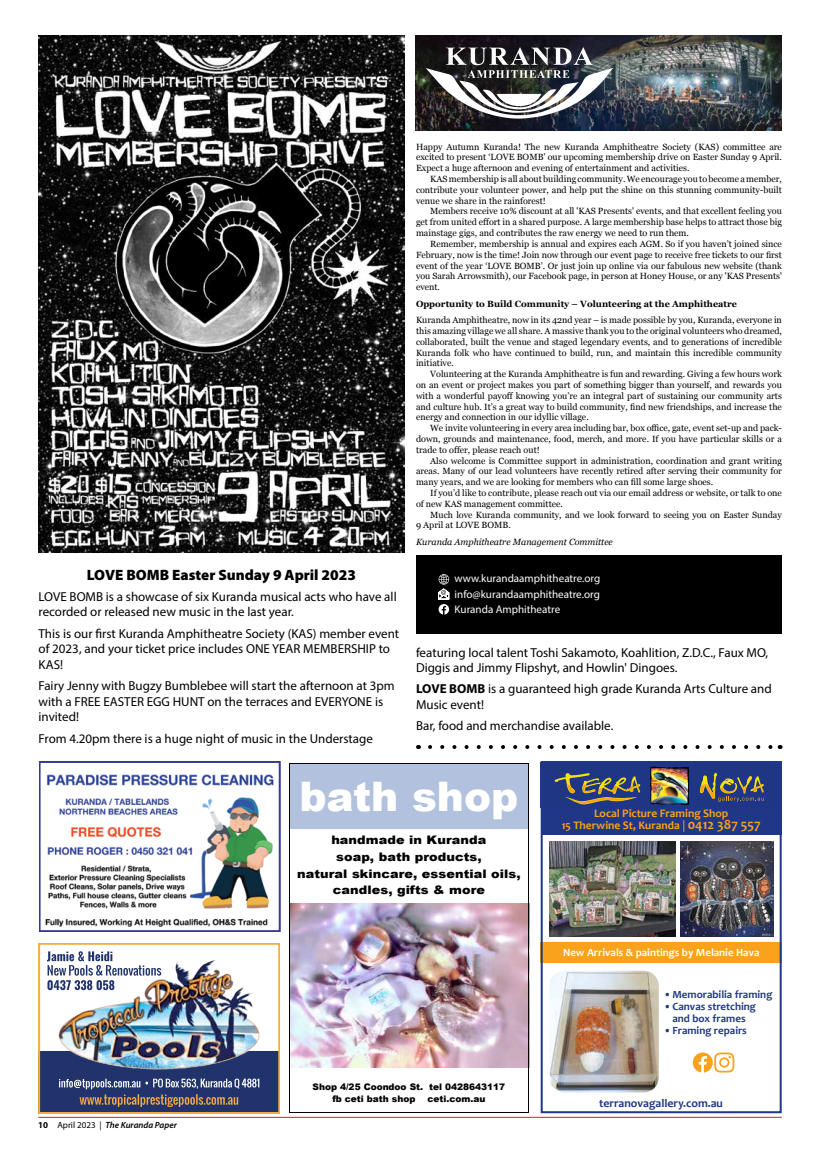
<style>
.page{position:relative;width:820px;height:1149px;background:#fff}
.page>*{position:absolute;margin:0;border:0;box-sizing:border-box;transform-origin:0 0}
.t1{font:900 40.7px "Arial";color:#fff}
.t2{font:900 15px "Myriad Pro";color:#000}
.t3{font:13px/15.6px "Myriad Pro";color:#000}
.t4{font:900 11.8px/16.7px "Arial";letter-spacing:.005em;color:#000;text-align:center;scale:1.09 1}
.t5{font:700 11.8px "Candara";color:#1f3786}
.t6{font:700 11.5px/11.5px "Candara";color:#faa21b;text-align:center}
.t7{font:11.1px/15.5px "Myriad Pro";color:#fff;text-align:justify}
.t8{font:700 11px/12px "Candara";color:#1f3786;text-align:center}
.t9{font:700 11px "Candara";color:#fff}
.t10{font:9px/10.8px "Georgia";color:#000;text-align:justify}
.t11{font:700 9px "Georgia";color:#000}
.t12{font:900 9px/12.7px "Arial";color:#000}
.t13{font:italic 9px "Georgia";color:#000}
.t14{font:italic 600 9px "Myriad Pro";color:#000}
.s1{font-weight:700}
.s2{font-weight:700;font-style:normal}
.s3{font-weight:400;font-style:normal}
.s4{font-weight:400}
.s5{font-size:14px}
</style>
<div class="page">
<hr style="left:38px;top:1116px;width:743px;height:1px;background:#da1a32">
<div style="left:540px;top:761px;width:241px;height:74px;background:#1f3786"></div>
<svg style="left:650px;top:766px;width:39px;height:38px"></svg>
<img style="left:650px;top:767px;width:37px;height:36px">
<svg style="left:554px;top:773px;width:86px;height:31px"></svg>
<svg style="left:699px;top:772px;width:64px;height:29px"></svg>
<img style="left:549px;top:970px;width:109px;height:122px">
<svg style="left:692px;top:1052px;width:42px;height:20px"></svg>
<img style="left:680px;top:841px;width:92px;height:94px">
<div style="left:540px;top:942px;width:241px;height:20px;background:#faa21b"></div>
<img style="left:549px;top:841px;width:126px;height:94px">
<div style="left:540px;top:761px;width:241px;height:351px;border:2px solid #1f3786"></div>
<img style="left:39px;top:35px;width:365px;height:517px">
<div style="left:39px;top:1050px;width:241px;height:63px;background:#20336a"></div>
<img style="left:53px;top:960px;width:212px;height:110px">
<svg style="left:47px;top:951px;width:114px;height:38px"></svg>
<svg style="left:59px;top:1078px;width:200px;height:28px"></svg>
<div style="left:39px;top:943px;width:241px;height:170px;border:2px solid #faaa3f"></div>
<img style="left:45px;top:774px;width:229px;height:153px">
<div style="left:39px;top:761px;width:241px;height:170px;border:2px solid #343a90"></div>
<img style="left:290px;top:903px;width:239px;height:164px">
<div style="left:289px;top:763px;width:239px;height:65px;background:#b1c1de"></div>
<hr style="left:289px;top:763px;width:1px;height:349px;background:#000">
<hr style="left:527px;top:763px;width:1px;height:349px;background:#000">
<hr style="left:289px;top:763px;width:239px;height:1px;background:#000">
<hr style="left:289px;top:1111px;width:239px;height:1px;background:#000">
<img style="left:415px;top:35px;width:366px;height:95px">
<svg style="left:425px;top:47px;width:188px;height:72px"></svg>
<div style="left:415px;top:555px;width:366px;height:78px;background:#000"></div>
<svg style="left:438px;top:574px;width:11px;height:40px"></svg>
<svg style="left:430px;top:745px;width:343px;height:3px"></svg>
<h2 class="t2" style="left:87px;top:564px;width:270px">LOVE BOMB Easter Sunday 9 April 2023</h2>
<h3 class="t3" style="left:39px;top:588px;width:359px">LOVE BOMB is a showcase of six Kuranda musical acts who have all recorded or released new music in the last year.</h3>
<h3 class="t3" style="left:39px;top:625px;width:362px">This is our first Kuranda Amphitheatre Society (KAS) member event of 2023, and your ticket price includes ONE YEAR MEMBERSHIP to<br>KAS!</h3>
<h3 class="t3" style="left:39px;top:677px;width:357px">Fairy Jenny with Bugzy Bumblebee will start the afternoon at 3pm with a FREE EASTER EGG HUNT on the terraces and EVERYONE is invited!</h3>
<h3 class="t3" style="left:39px;top:730px;width:336px">From 4.20pm there is a huge night of music in the Understage</h3>
<p class="t10" style="left:416px;top:141px;width:367px">Happy Autumn Kuranda! The new Kuranda Amphitheatre Society (KAS) committee are excited to present ‘LOVE BOMB’ our upcoming membership drive on Easter Sunday 9 April.<br>Expect a huge afternoon and evening of entertainment and activities.</p>
<p class="t10" style="left:416px;top:173px;width:367px;text-indent:14px">KAS membership is all about building community. We encourage you to become a member, contribute your volunteer power, and help put the shine on this stunning community-built venue we share in the rainforest!</p>
<p class="t10" style="left:416px;top:205px;width:367px;text-indent:14px">Members receive 10% discount at all 'KAS Presents' events, and that excellent feeling you get from united effort in a shared purpose. A large membership base helps to attract those big mainstage gigs, and contributes the raw energy we need to run them.</p>
<p class="t10" style="left:416px;top:238px;width:367px;text-indent:14px">Remember, membership is annual and expires each AGM. So if you haven’t joined since February, now is the time! Join now through our event page to receive free tickets to our first event of the year ‘LOVE BOMB’. Or just join up online via our fabulous new website (thank you Sarah Arrowsmith), our Facebook page, in person at Honey House, or any 'KAS Presents' event.</p>
<p class="t11" style="left:416px;top:298px;width:322px">Opportunity to Build Community – Volunteering at the Amphitheatre</p>
<p class="t10" style="left:416px;top:314px;width:367px">Kuranda Amphitheatre, now in its 42nd year – is made possible by you, Kuranda, everyone in this amazing village we all share. A massive thank you to the original volunteers who dreamed, collaborated, built the venue and staged legendary events, and to generations of incredible Kuranda folk who have continued to build, run, and maintain this incredible community initiative.</p>
<p class="t10" style="left:416px;top:368px;width:367px;text-indent:14px">Volunteering at the Kuranda Amphitheatre is fun and rewarding. Giving a few hours work on an event or project makes you part of something bigger than yourself, and rewards you with a wonderful payoff knowing you’re an integral part of sustaining our community arts and culture hub. It’s a great way to build community, find new friendships, and increase the energy and connection in our idyllic village.</p>
<p class="t10" style="left:416px;top:422px;width:367px;text-indent:14px">We invite volunteering in every area including bar, box office, gate, event set-up and pack&shy;down, grounds and maintenance, food, merch, and more. If you have particular skills or a trade to offer, please reach out!</p>
<p class="t10" style="left:416px;top:454px;width:367px;text-indent:14px">Also welcome is Committee support in administration, coordination and grant writing areas. Many of our lead volunteers have recently retired after serving their community for many years, and we are looking for members who can fill some large shoes.</p>
<p class="t10" style="left:416px;top:487px;width:367px;text-indent:14px">If you’d like to contribute, please reach out via our email address or website, or talk to one of new KAS management committee.</p>
<p class="t10" style="left:416px;top:508px;width:367px;text-indent:14px">Much love Kuranda community, and we look forward to seeing you on Easter Sunday<br>9 April at LOVE BOMB.</p>
<p class="t13" style="left:416px;top:535px;width:198px">Kuranda Amphitheatre Management Committee</p>
<p class="t7" style="left:454px;top:570px;width:147px">www.kurandaamphitheatre.org info@kurandaamphitheatre.org Kuranda Amphitheatre</p>
<h3 class="t3" style="left:416px;top:644px;width:353px">featuring local talent Toshi Sakamoto, Koahlition, Z.D.C., Faux MO,<br>Diggis and Jimmy Flipshyt, and Howlin' Dingoes.</h3>
<h3 class="t3" style="left:416px;top:680px;width:357px"><span class="s1">LOVE BOMB</span> is a guaranteed high grade Kuranda Arts Culture and<br>Music event!</h3>
<h3 class="t3" style="left:416px;top:717px;width:199px">Bar, food and merchandise available.</h3>
<p class="t14" style="left:38px;top:1118px;width:140px"><span class="s2">10</span> <span class="s3">April 2023 |</span> The Kuranda Paper</p>
<h1 class="t1" style="left:299px;top:766px;width:220px">bath shop</h1>
<h3 class="t4" style="left:297px;top:831px;width:206px">handmade in Kuranda<br>soap, bath products,<br>natural skincare, essential oils, candles, gifts &amp; more</h3>
<p class="t12" style="left:332px;top:1079px;width:174px;text-indent:-20px">Shop 4/25 Coondoo St. tel 0428643117 fb ceti bath shop</p>
<p class="t12" style="left:427px;top:1091px;width:60px">ceti.com.au</p>
<p class="t6" style="left:561px;top:807px;width:200px">Local Picture Framing Shop<br>15 Therwine St, Kuranda <span class="s4">|</span> <span class="s5">0412 387 557</span></p>
<p class="t9" style="left:562px;top:945px;width:198px">New Arrivals &amp; paintings by Melanie Hava</p>
<p class="t8" style="left:663px;top:988px;width:110px">•Memorabilia framing</p>
<p class="t8" style="left:663px;top:1000px;width:94px">•Canvas stretching and box frames</p>
<p class="t8" style="left:663px;top:1024px;width:84px">•Framing repairs</p>
<h3 class="t5" style="left:599px;top:1095px;width:125px">terranovagallery.com.au</h3>
</div>
